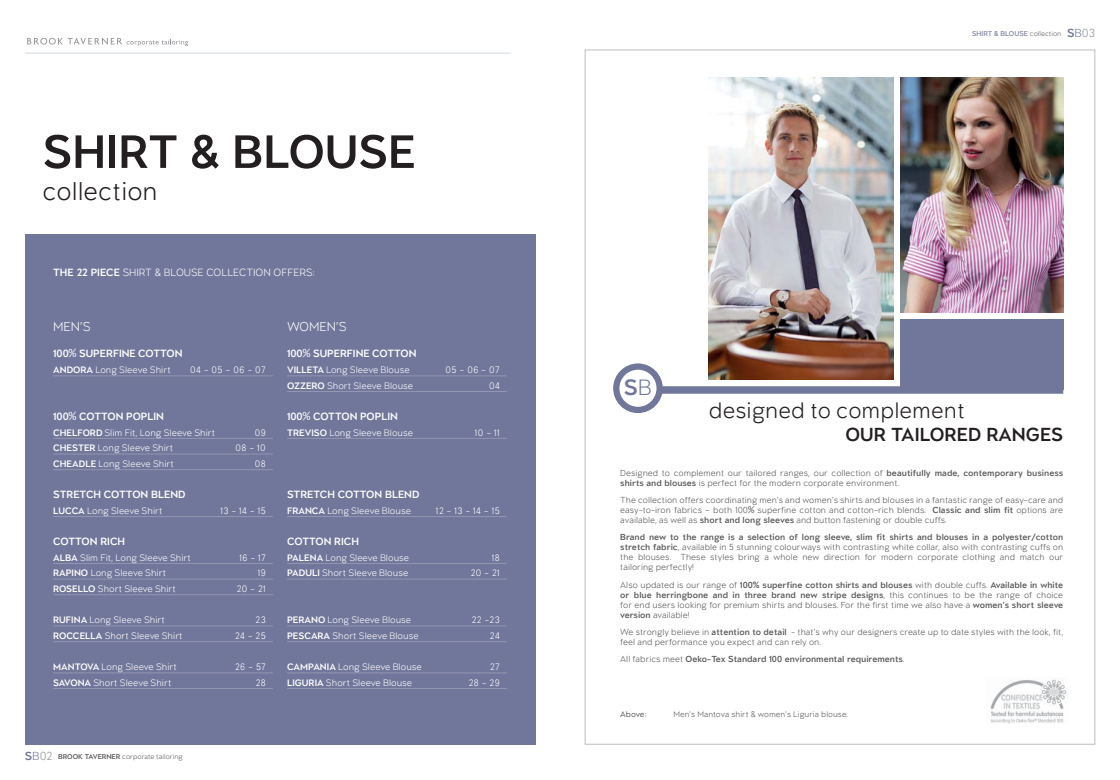
<style>
.page{position:relative;width:1120px;height:780px;background:#fff}
.page>*{position:absolute;margin:0;border:0;box-sizing:border-box;transform-origin:0 0}
.t1{font:500 50px "Littera Plain";color:#231f20}
.t2{font:300 27.5px "Littera Plain";color:#231f20}
.t3{font:300 23.88px "Littera Plain";color:#231f20}
.t4{font:500 23.75px "Littera Plain";color:#71779a}
.t5{font:500 20.25px "Littera Plain";color:#231f20}
.t6{font:300 13.75px "Littera Plain";color:#fff}
.t7{font:500 11.25px "Littera Plain";color:#fff}
.t8{font:300 11.25px "Littera Plain";color:#fff}
.t9{font:300 10px "Littera Plain";color:#fff}
.t10{font:300 9.38px/10px "Littera Plain";color:#58595b;text-align:justify}
.t11{font:500 9.38px "Littera Plain";color:#58595b}
.t12{font:300 8.75px "Littera Plain";color:#58595b}
.t13{font:8.75px "Littera Plain";letter-spacing:-.005em;color:#58595b}
.t14{font:300 7.5px "Littera Plain";color:#58595b}
.t15{font:500 7.5px "Littera Plain";color:#888ba9}
.s1{font-weight:500}
.s2{font-family:"Lucida Grande";font-weight:400}
.s3{font-weight:500;font-size:12.5px;color:#71779a}
.s4{font-size:12.5px;color:#71779a}
.s5{font-size:12.5px;color:#939598}
.s6{font-weight:300;color:#58595b}
.s7{font-weight:300;font-size:12.5px;color:#71779a}
.s8{font-weight:300;font-size:12.5px;color:#939598}
.s9{font-weight:300}
.s10{font-family:"Gill Sans";font-weight:700}
</style>
<div class="page">
<div style="left:25px;top:234px;width:510px;height:510px;background:#71779a"></div>
<svg style="left:27px;top:38px;width:161px;height:8px"></svg>
<hr style="left:287px;top:375px;width:220px;height:1px;background:#9396b1">
<hr style="left:287px;top:391px;width:220px;height:1px;background:#9396b1">
<hr style="left:287px;top:438px;width:220px;height:1px;background:#9396b1">
<hr style="left:287px;top:516px;width:220px;height:1px;background:#9396b1">
<hr style="left:287px;top:563px;width:220px;height:1px;background:#9396b1">
<hr style="left:287px;top:578px;width:220px;height:1px;background:#9396b1">
<hr style="left:287px;top:625px;width:220px;height:1px;background:#9396b1">
<hr style="left:287px;top:641px;width:220px;height:1px;background:#9396b1">
<hr style="left:287px;top:672px;width:220px;height:1px;background:#9396b1">
<hr style="left:287px;top:688px;width:220px;height:1px;background:#9396b1">
<hr style="left:53px;top:375px;width:220px;height:1px;background:#9396b1">
<hr style="left:53px;top:438px;width:220px;height:1px;background:#9396b1">
<hr style="left:53px;top:453px;width:220px;height:1px;background:#9396b1">
<hr style="left:53px;top:469px;width:220px;height:1px;background:#9396b1">
<hr style="left:53px;top:516px;width:220px;height:1px;background:#9396b1">
<hr style="left:53px;top:563px;width:220px;height:1px;background:#9396b1">
<hr style="left:53px;top:578px;width:220px;height:1px;background:#9396b1">
<hr style="left:53px;top:594px;width:220px;height:1px;background:#9396b1">
<hr style="left:53px;top:625px;width:220px;height:1px;background:#9396b1">
<hr style="left:53px;top:641px;width:220px;height:1px;background:#9396b1">
<hr style="left:53px;top:672px;width:220px;height:1px;background:#9396b1">
<hr style="left:53px;top:688px;width:220px;height:1px;background:#9396b1">
<hr style="left:25px;top:53px;width:485px;height:1px;background:#d3dde2">
<div style="left:900px;top:319px;width:163px;height:71px;background:#71779a"></div>
<div style="left:659px;top:386px;width:404px;height:8px;background:#71779a"></div>
<img style="left:990px;top:679px;width:77px;height:44px">
<svg style="left:613px;top:363px;width:50px;height:50px"></svg>
<img style="left:709px;top:78px;width:184px;height:301px">
<img style="left:900px;top:78px;width:163px;height:234px">
<h1 class="t1" style="left:43px;top:135px;width:375px">SHIRT &amp; BLOUSE</h1>
<h2 class="t2" style="left:43px;top:182px;width:117px">collection</h2>
<p class="t8" style="left:53px;top:268px;width:263px"><span class="s1">THE 22 PIECE</span> SHIRT &amp; BLOUSE COLLECTION OFFERS:</p>
<h3 class="t6" style="left:53px;top:322px;width:39px">MEN’S</h3>
<p class="t7" style="left:53px;top:350px;width:131px">100<span class="s2">%</span> SUPERFINE COTTON</p>
<p class="t9" style="left:53px;top:366px;width:119px"><span class="s1">ANDORA</span> Long Sleeve Shirt</p>
<p class="t9" style="left:190px;top:366px;width:77px">04 - 05 - 06 - 07</p>
<p class="t7" style="left:53px;top:412px;width:112px">100<span class="s2">%</span> COTTON POPLIN</p>
<p class="t9" style="left:53px;top:429px;width:163px"><span class="s1">CHELFORD</span> Slim Fit, Long Sleeve Shirt</p>
<p class="t9" style="left:255px;top:429px;width:13px">09</p>
<p class="t9" style="left:53px;top:444px;width:122px"><span class="s1">CHESTER</span> Long Sleeve Shirt</p>
<p class="t9" style="left:235px;top:444px;width:32px">08 - 10</p>
<p class="t9" style="left:53px;top:460px;width:122px"><span class="s1">CHEADLE</span> Long Sleeve Shirt</p>
<p class="t9" style="left:255px;top:460px;width:12px">08</p>
<p class="t7" style="left:53px;top:491px;width:134px">STRETCH COTTON BLEND</p>
<p class="t9" style="left:53px;top:507px;width:111px"><span class="s1">LUCCA</span> Long Sleeve Shirt</p>
<p class="t9" style="left:220px;top:507px;width:47px">13 - 14 - 15</p>
<p class="t7" style="left:53px;top:537px;width:73px">COTTON RICH</p>
<p class="t9" style="left:53px;top:554px;width:139px"><span class="s1">ALBA</span> Slim Fit, Long Sleeve Shirt</p>
<p class="t9" style="left:239px;top:554px;width:28px">16 - 17</p>
<p class="t9" style="left:53px;top:569px;width:114px"><span class="s1">RAPINO</span> Long Sleeve Shirt</p>
<p class="t9" style="left:258px;top:569px;width:10px">19</p>
<p class="t9" style="left:53px;top:585px;width:124px"><span class="s1">ROSELLO</span> Short Sleeve Shirt</p>
<p class="t9" style="left:237px;top:585px;width:31px">20 - 21</p>
<p class="t9" style="left:53px;top:616px;width:113px"><span class="s1">RUFINA</span> Long Sleeve Shirt</p>
<p class="t9" style="left:256px;top:616px;width:12px">23</p>
<p class="t9" style="left:53px;top:632px;width:131px"><span class="s1">ROCCELLA</span> Short Sleeve Shirt</p>
<p class="t9" style="left:235px;top:632px;width:32px">24 - 25</p>
<p class="t9" style="left:53px;top:663px;width:125px"><span class="s1">MANTOVA</span> Long Sleeve Shirt</p>
<p class="t9" style="left:235px;top:663px;width:32px">26 - 57</p>
<p class="t9" style="left:53px;top:679px;width:120px"><span class="s1">SAVONA</span> Short Sleeve Shirt</p>
<p class="t9" style="left:256px;top:679px;width:12px">28</p>
<h3 class="t6" style="left:287px;top:322px;width:61px">WOMEN’S</h3>
<p class="t7" style="left:287px;top:350px;width:131px">100<span class="s2">%</span> SUPERFINE COTTON</p>
<p class="t9" style="left:287px;top:366px;width:124px"><span class="s1">VILLETA</span> Long Sleeve Blouse</p>
<p class="t9" style="left:445px;top:366px;width:56px">05 - 06 - 07</p>
<p class="t9" style="left:287px;top:382px;width:128px"><span class="s1">OZZERO</span> Short Sleeve Blouse</p>
<p class="t9" style="left:489px;top:382px;width:12px">04</p>
<p class="t7" style="left:287px;top:412px;width:112px">100<span class="s2">%</span> COTTON POPLIN</p>
<p class="t9" style="left:287px;top:429px;width:127px"><span class="s1">TREVISO</span> Long Sleeve Blouse</p>
<p class="t9" style="left:475px;top:429px;width:26px">10 - 11</p>
<p class="t7" style="left:287px;top:491px;width:134px">STRETCH COTTON BLEND</p>
<p class="t9" style="left:287px;top:507px;width:125px"><span class="s1">FRANCA</span> Long Sleeve Blouse</p>
<p class="t9" style="left:436px;top:507px;width:65px">12 - 13 - 14 - 15</p>
<p class="t7" style="left:287px;top:537px;width:73px">COTTON RICH</p>
<p class="t9" style="left:287px;top:554px;width:124px"><span class="s1">PALENA</span> Long Sleeve Blouse</p>
<p class="t9" style="left:492px;top:554px;width:9px">18</p>
<p class="t9" style="left:287px;top:569px;width:123px"><span class="s1">PADULI</span> Short Sleeve Blouse</p>
<p class="t9" style="left:471px;top:569px;width:31px">20 - 21</p>
<p class="t9" style="left:287px;top:616px;width:126px"><span class="s1">PERANO</span> Long Sleeve Blouse</p>
<p class="t9" style="left:472px;top:616px;width:30px">22 -23</p>
<p class="t9" style="left:287px;top:632px;width:133px"><span class="s1">PESCARA</span> Short Sleeve Blouse</p>
<p class="t9" style="left:490px;top:632px;width:11px">24</p>
<p class="t9" style="left:287px;top:663px;width:136px"><span class="s1">CAMPANIA</span> Long Sleeve Blouse</p>
<p class="t9" style="left:490px;top:663px;width:11px">27</p>
<p class="t9" style="left:287px;top:679px;width:127px"><span class="s1">LIGURIA</span> Short Sleeve Blouse</p>
<p class="t9" style="left:469px;top:679px;width:33px">28 - 29</p>
<p class="t14" style="left:25px;top:754px;width:160px"><span class="s3">S</span><span class="s4">B</span><span class="s5">02</span> <span class="s1">BROOK TAVERNER</span> corporate tailoring</p>
<p class="t15" style="left:972px;top:31px;width:125px">SHIRT &amp; BLOUSE <span class="s6">collection</span> <span class="s4">S</span><span class="s7">B</span><span class="s8">03</span></p>
<h3 class="t4" style="left:624px;top:380px;width:30px">S<span class="s9">B</span></h3>
<h3 class="t3" style="left:709px;top:402px;width:258px">designed to complement</h3>
<h3 class="t5" style="left:845px;top:427px;width:219px">OUR TAILORED RANGES</h3>
<p class="t10" style="left:620px;top:469px;width:444px">Designed to complement our tailored ranges, our collection of <span class="s1">beautifully made, contemporary business shirts and blouses</span> is perfect for the modern corporate environment.</p>
<p class="t10" style="left:620px;top:496px;width:444px">The collection offers coordinating men’s and women’s shirts and blouses in a fantastic range of easy-care and easy-to-iron fabrics – both 100<span class="s2">%</span> superfine cotton and cotton-rich blends. <span class="s1">Classic and slim fit</span> options are available, as well as <span class="s1">short and long sleeves</span> and button fastening or double cuffs.</p>
<p class="t10" style="left:620px;top:533px;width:444px"><span class="s1">Brand new to the range is a selection of long sleeve, slim fit shirts and blouses in a polyester/cotton stretch fabric</span>, available in 5 stunning colourways with contrasting white collar, also with contrasting cuffs on the blouses. These styles bring a whole new direction for modern corporate clothing and match our tailoring perfectly!</p>
<p class="t10" style="left:620px;top:580px;width:444px">Also updated is our range of <span class="s1">100</span><span class="s10">%</span> <span class="s1">superfine cotton shirts and blouses</span> with double cuffs. <span class="s1">Available in white or blue herringbone and in three brand new stripe designs</span>, this continues to be the range of choice for end users looking for premium shirts and blouses. For the first time we also have a <span class="s1">women’s short sleeve version</span> available!</p>
<p class="t10" style="left:620px;top:627px;width:444px">We strongly believe in <span class="s1">attention to detail</span> - that’s why our designers create up to date styles with the look, fit, feel and performance you expect and can rely on.</p>
<p class="t11" style="left:620px;top:655px;width:286px"><span class="s9">All fabrics meet</span> Oeko-Tex Standard 100 environmental requirements<span class="s9">.</span></p>
<p class="t13" style="left:620px;top:711px;width:28px">Above:</p>
<p class="t12" style="left:673px;top:711px;width:176px">Men’s Mantova shirt &amp; women’s Liguria blouse.</p>
</div>
